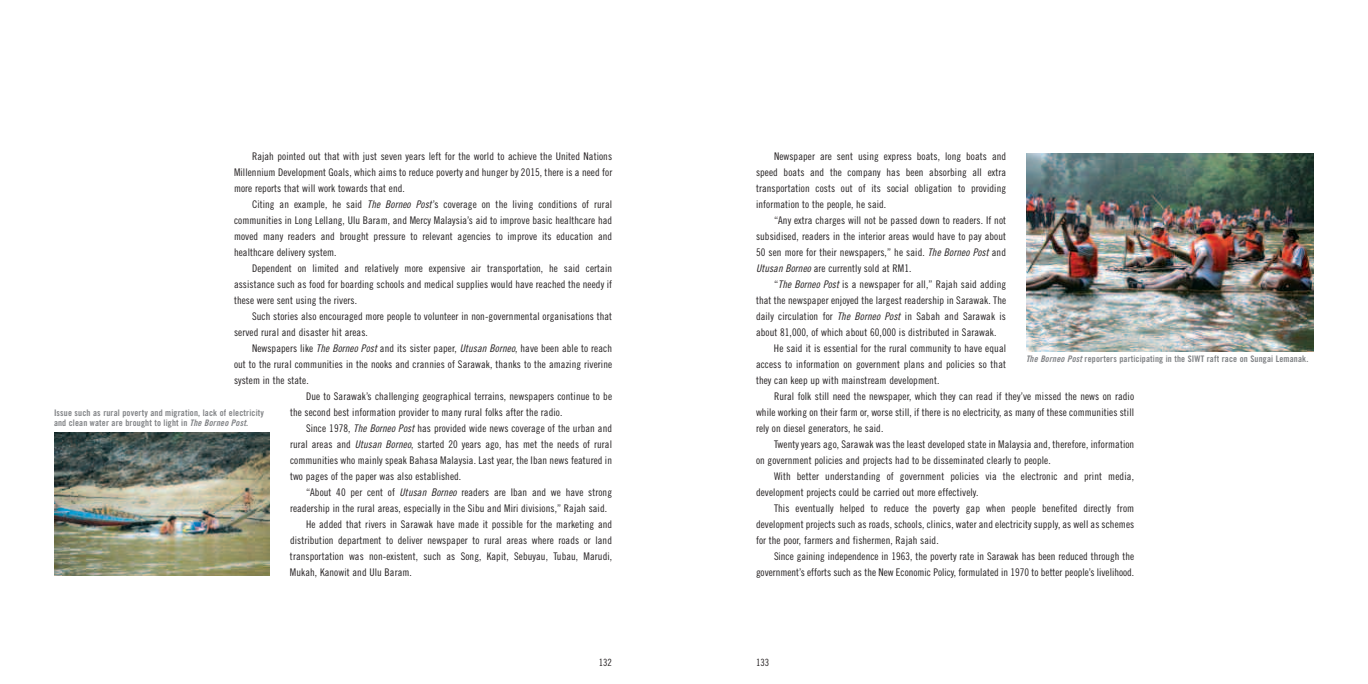
<style>
.page{position:relative;width:1368px;height:684px;background:#fff}
.page>*{position:absolute;margin:0;border:0;box-sizing:border-box;transform-origin:0 0}
.t1{font:10.5px/16px "Trade Gothic Cond Eighteen";letter-spacing:.01em;color:#231f20;text-align:justify}
.t2{font:10px "Trade Gothic Cond Eighteen";color:#231f20}
.t3{font:9px/10px "Trade Gothic Bold Cond Twenty";letter-spacing:.02em;color:#808285}
.s1{font-family:"Trade Gothic Cond Eighteen Obl"}
.s2{font-family:"Trade Gothic Bold Cond Twenty Obl"}
</style>
<div class="page">
<img style="left:54px;top:432px;width:216px;height:144px">
<img style="left:1026px;top:153px;width:288px;height:199px">
<p class="t1" style="left:234px;top:149px;width:380px;text-indent:18px">Rajah pointed out that with just seven years left for the world to achieve the United Nations Millennium Development Goals, which aims to reduce poverty and hunger by 2015, there is a need for more reports that will work towards that end.</p>
<p class="t1" style="left:234px;top:197px;width:380px;text-indent:18px">Citing an example, he said <span class="s1">The Borneo Post</span>’s coverage on the living conditions of rural communities in Long Lellang, Ulu Baram, and Mercy Malaysia’s aid to improve basic healthcare had moved many readers and brought pressure to relevant agencies to improve its education and healthcare delivery system.</p>
<p class="t1" style="left:234px;top:261px;width:380px;text-indent:18px">Dependent on limited and relatively more expensive air transportation, he said certain assistance such as food for boarding schools and medical supplies would have reached the needy if these were sent using the rivers.</p>
<p class="t1" style="left:234px;top:309px;width:380px;text-indent:18px">Such stories also encouraged more people to volunteer in non-governmental organisations that served rural and disaster hit areas.</p>
<p class="t1" style="left:252px;top:341px;width:362px">Newspapers like <span class="s1">The Borneo Post</span> and its sister paper, <span class="s1">Utusan Borneo</span>, have been able to reach</p>
<p class="t1" style="left:234px;top:357px;width:380px">out to the rural communities in the nooks and crannies of Sarawak, thanks to the amazing riverine</p>
<p class="t1" style="left:234px;top:373px;width:76px">system in the state.</p>
<p class="t1" style="left:306px;top:389px;width:308px">Due to Sarawak’s challenging geographical terrains, newspapers continue to be</p>
<p class="t1" style="left:290px;top:405px;width:274px">the second best information provider to many rural folks after the radio.</p>
<p class="t1" style="left:306px;top:421px;width:308px">Since 1978, <span class="s1">The Borneo Post</span> has provided wide news coverage of the urban and</p>
<p class="t1" style="left:290px;top:437px;width:324px">rural areas and <span class="s1">Utusan Borneo</span>, started 20 years ago, has met the needs of rural</p>
<p class="t1" style="left:290px;top:453px;width:324px">communities who mainly speak Bahasa Malaysia. Last year, the Iban news featured in</p>
<p class="t1" style="left:290px;top:469px;width:173px">two pages of the paper was also established.</p>
<p class="t1" style="left:306px;top:485px;width:308px">“About 40 per cent of <span class="s1">Utusan Borneo</span> readers are Iban and we have strong</p>
<p class="t1" style="left:290px;top:501px;width:319px">readership in the rural areas, especially in the Sibu and Miri divisions,” Rajah said.</p>
<p class="t1" style="left:306px;top:517px;width:308px">He added that rivers in Sarawak have made it possible for the marketing and</p>
<p class="t1" style="left:290px;top:533px;width:324px">distribution department to deliver newspaper to rural areas where roads or land</p>
<p class="t1" style="left:290px;top:549px;width:324px">transportation was non-existent, such as Song, Kapit, Sebuyau, Tubau, Marudi,</p>
<p class="t1" style="left:290px;top:565px;width:123px">Mukah, Kanowit and Ulu Baram.</p>
<p class="t3" style="left:54px;top:409px;width:212px">Issue such as rural poverty and migration, lack of electricity and clean water are brought to light in <span class="s2">The Borneo Post</span>.</p>
<p class="t1" style="left:756px;top:149px;width:252px;text-indent:18px">Newspaper are sent using express boats, long boats and speed boats and the company has been absorbing all extra transportation costs out of its social obligation to providing information to the people, he said.</p>
<p class="t1" style="left:756px;top:213px;width:252px;text-indent:18px">“Any extra charges will not be passed down to readers. If not subsidised, readers in the interior areas would have to pay about 50 sen more for their newspapers,” he said. <span class="s1">The Borneo Post</span> and <span class="s1">Utusan Borneo</span> are currently sold at RM1.</p>
<p class="t1" style="left:774px;top:277px;width:234px">“<span class="s1">The Borneo Post</span> is a newspaper for all,” Rajah said adding</p>
<p class="t1" style="left:756px;top:293px;width:252px">that the newspaper enjoyed the largest readership in Sarawak. The</p>
<p class="t1" style="left:756px;top:309px;width:252px">daily circulation for <span class="s1">The Borneo Post</span> in Sabah and Sarawak is</p>
<p class="t1" style="left:756px;top:325px;width:242px">about 81,000, of which about 60,000 is distributed in Sarawak.</p>
<p class="t1" style="left:774px;top:341px;width:234px">He said it is essential for the rural community to have equal</p>
<p class="t1" style="left:756px;top:357px;width:252px">access to information on government plans and policies so that</p>
<p class="t1" style="left:756px;top:373px;width:185px">they can keep up with mainstream development.</p>
<p class="t1" style="left:774px;top:389px;width:362px">Rural folk still need the newspaper, which they can read if they’ve missed the news on radio</p>
<p class="t1" style="left:756px;top:405px;width:380px">while working on their farm or, worse still, if there is no electricity, as many of these communities still</p>
<p class="t1" style="left:756px;top:421px;width:129px">rely on diesel generators, he said.</p>
<p class="t1" style="left:774px;top:437px;width:362px">Twenty years ago, Sarawak was the least developed state in Malaysia and, therefore, information</p>
<p class="t1" style="left:756px;top:453px;width:296px">on government policies and projects had to be disseminated clearly to people.</p>
<p class="t1" style="left:774px;top:469px;width:362px">With better understanding of government policies via the electronic and print media,</p>
<p class="t1" style="left:756px;top:485px;width:224px">development projects could be carried out more effectively.</p>
<p class="t1" style="left:774px;top:501px;width:362px">This eventually helped to reduce the poverty gap when people benefited directly from</p>
<p class="t1" style="left:756px;top:517px;width:380px">development projects such as roads, schools, clinics, water and electricity supply, as well as schemes</p>
<p class="t1" style="left:756px;top:533px;width:184px">for the poor, farmers and fishermen, Rajah said.</p>
<p class="t1" style="left:774px;top:549px;width:362px">Since gaining independence in 1963, the poverty rate in Sarawak has been reduced through the</p>
<p class="t1" style="left:756px;top:565px;width:380px">government’s efforts such as the New Economic Policy, formulated in 1970 to better people’s livelihood.</p>
<p class="t3" style="left:1026px;top:355px;width:284px"><span class="s2">The Borneo Post</span> reporters participating in the SIWT raft race on Sungai Lemanak.</p>
<p class="t2" style="left:599px;top:659px;width:15px">132</p>
<p class="t2" style="left:756px;top:659px;width:15px">133</p>
</div>
